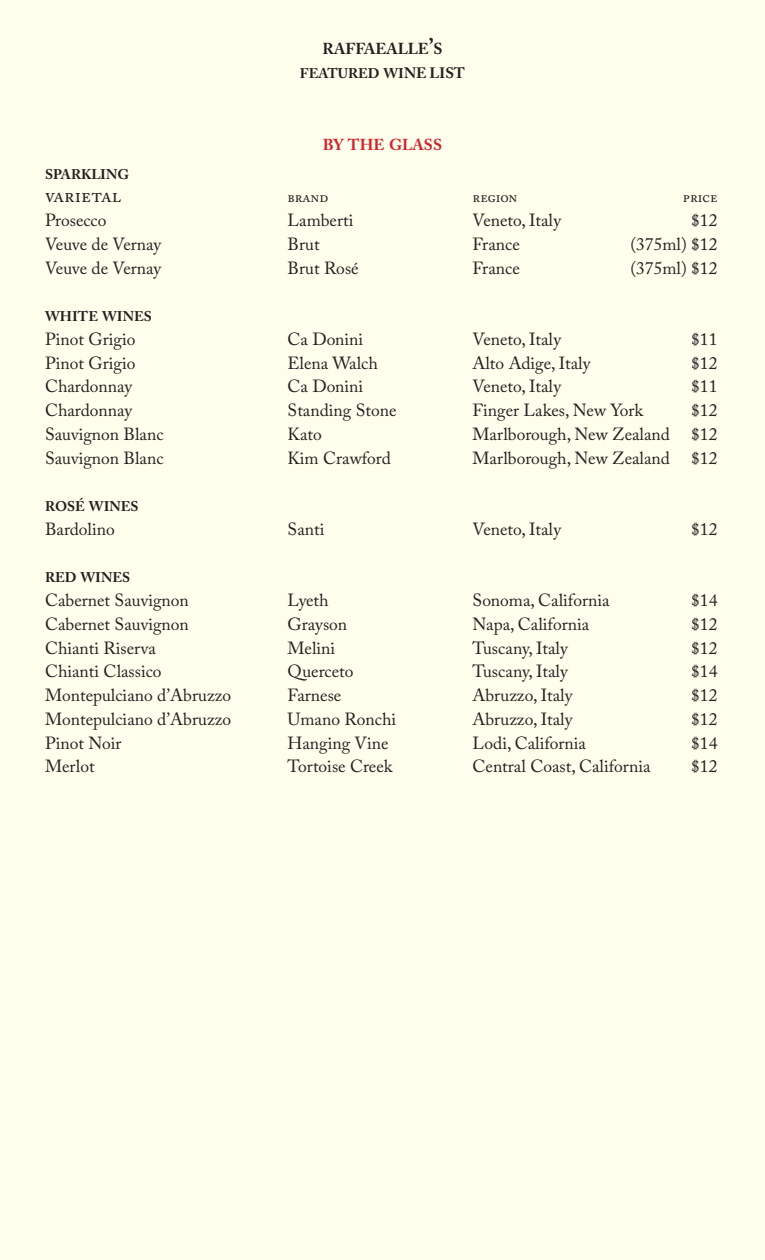
<style>
.page{position:relative;width:765px;height:1260px;background:#fffdec}
.page>*{position:absolute;margin:0;border:0;box-sizing:border-box;transform-origin:0 0}
.t1{font:20px "Adobe Caslon Pro";letter-spacing:-.005em;color:#231f20}
.t2{font:17.5px "Adobe Caslon Pro";color:#231f20}
.t3{font:700 15.75px "Adobe Caslon Pro";color:#231f20}
.t4{font:700 15.75px "Adobe Caslon Pro";color:#d1232a}
.t5{font:15px "Adobe Caslon Pro";letter-spacing:-.005em;color:#231f20}
.t6{font:700 14px "Adobe Caslon Pro";color:#231f20}
.s1{font-size:22.5px}
.s2{font-size:15px}
</style>
<div class="page">
<p class="t3" style="left:323px;top:39px;width:121px">RAFFAEALLE<span class="s1">’</span>S</p>
<p class="t6" style="left:300px;top:65px;width:140px">FEATURED WI<span class="s2">NE LIST</span></p>
<p class="t4" style="left:323px;top:135px;width:121px">BY THE GLASS</p>
<p class="t6" style="left:45px;top:166px;width:86px">SPARKLING</p>
<p class="t1" style="left:45px;top:184px;width:77px">varietal</p>
<p class="t5" style="left:287px;top:188px;width:42px">brand</p>
<p class="t5" style="left:472px;top:188px;width:47px">region</p>
<p class="t5" style="left:683px;top:188px;width:36px">price</p>
<p class="t2" style="left:45px;top:210px;width:63px">Prosecco</p>
<p class="t2" style="left:287px;top:210px;width:68px">Lamberti</p>
<p class="t2" style="left:472px;top:210px;width:90px">Veneto, Italy</p>
<p class="t2" style="left:691px;top:210px;width:28px">$12</p>
<p class="t2" style="left:45px;top:234px;width:118px">Veuve de Vernay</p>
<p class="t2" style="left:287px;top:234px;width:34px">Brut</p>
<p class="t2" style="left:472px;top:234px;width:49px">France</p>
<p class="t2" style="left:630px;top:234px;width:89px">(375ml) $12</p>
<p class="t2" style="left:45px;top:257px;width:118px">Veuve de Vernay</p>
<p class="t2" style="left:287px;top:257px;width:73px">Brut Rosé</p>
<p class="t2" style="left:472px;top:257px;width:49px">France</p>
<p class="t2" style="left:630px;top:257px;width:89px">(375ml) $12</p>
<p class="t6" style="left:45px;top:308px;width:108px">WHITE WINES</p>
<p class="t2" style="left:45px;top:329px;width:92px">Pinot Grigio</p>
<p class="t2" style="left:287px;top:329px;width:77px">Ca Donini</p>
<p class="t2" style="left:472px;top:329px;width:90px">Veneto, Italy</p>
<p class="t2" style="left:691px;top:329px;width:28px">$11</p>
<p class="t2" style="left:45px;top:352px;width:92px">Pinot Grigio</p>
<p class="t2" style="left:287px;top:352px;width:92px">Elena Walch</p>
<p class="t2" style="left:472px;top:352px;width:120px">Alto Adige, Italy</p>
<p class="t2" style="left:691px;top:352px;width:28px">$12</p>
<p class="t2" style="left:45px;top:376px;width:89px">Chardonnay</p>
<p class="t2" style="left:287px;top:376px;width:77px">Ca Donini</p>
<p class="t2" style="left:472px;top:376px;width:90px">Veneto, Italy</p>
<p class="t2" style="left:691px;top:376px;width:28px">$11</p>
<p class="t2" style="left:45px;top:400px;width:89px">Chardonnay</p>
<p class="t2" style="left:287px;top:400px;width:111px">Standing Stone</p>
<p class="t2" style="left:472px;top:400px;width:172px">Finger Lakes, New York</p>
<p class="t2" style="left:691px;top:400px;width:28px">$12</p>
<p class="t2" style="left:45px;top:424px;width:120px">Sauvignon Blanc</p>
<p class="t2" style="left:287px;top:424px;width:36px">Kato</p>
<p class="t2" style="left:472px;top:424px;width:247px">Marlborough, New Zealand $12</p>
<p class="t2" style="left:45px;top:447px;width:120px">Sauvignon Blanc</p>
<p class="t2" style="left:287px;top:447px;width:105px">Kim Crawford</p>
<p class="t2" style="left:472px;top:447px;width:247px">Marlborough, New Zealand $12</p>
<p class="t6" style="left:45px;top:498px;width:95px">ROSÉ WINES</p>
<p class="t2" style="left:45px;top:519px;width:71px">Bardolino</p>
<p class="t2" style="left:287px;top:519px;width:38px">Santi</p>
<p class="t2" style="left:472px;top:519px;width:90px">Veneto, Italy</p>
<p class="t2" style="left:691px;top:519px;width:28px">$12</p>
<p class="t6" style="left:45px;top:569px;width:87px">RED WINES</p>
<p class="t2" style="left:45px;top:590px;width:145px">Cabernet Sauvignon</p>
<p class="t2" style="left:287px;top:590px;width:43px">Lyeth</p>
<p class="t2" style="left:472px;top:590px;width:139px">Sonoma, California</p>
<p class="t2" style="left:691px;top:590px;width:28px">$14</p>
<p class="t2" style="left:45px;top:614px;width:145px">Cabernet Sauvignon</p>
<p class="t2" style="left:287px;top:614px;width:61px">Grayson</p>
<p class="t2" style="left:472px;top:614px;width:118px">Napa, California</p>
<p class="t2" style="left:691px;top:614px;width:28px">$12</p>
<p class="t2" style="left:45px;top:637px;width:112px">Chianti Riserva</p>
<p class="t2" style="left:287px;top:637px;width:49px">Melini</p>
<p class="t2" style="left:472px;top:637px;width:97px">Tuscany, Italy</p>
<p class="t2" style="left:691px;top:637px;width:28px">$12</p>
<p class="t2" style="left:45px;top:661px;width:118px">Chianti Classico</p>
<p class="t2" style="left:287px;top:661px;width:67px">Querceto</p>
<p class="t2" style="left:472px;top:661px;width:97px">Tuscany, Italy</p>
<p class="t2" style="left:691px;top:661px;width:28px">$14</p>
<p class="t2" style="left:45px;top:685px;width:188px">Montepulciano d’Abruzzo</p>
<p class="t2" style="left:287px;top:685px;width:55px">Farnese</p>
<p class="t2" style="left:472px;top:685px;width:102px">Abruzzo, Italy</p>
<p class="t2" style="left:691px;top:685px;width:28px">$12</p>
<p class="t2" style="left:45px;top:709px;width:188px">Montepulciano d’Abruzzo</p>
<p class="t2" style="left:287px;top:709px;width:110px">Umano Ronchi</p>
<p class="t2" style="left:472px;top:709px;width:102px">Abruzzo, Italy</p>
<p class="t2" style="left:691px;top:709px;width:28px">$12</p>
<p class="t2" style="left:45px;top:732px;width:78px">Pinot Noir</p>
<p class="t2" style="left:287px;top:732px;width:103px">Hanging Vine</p>
<p class="t2" style="left:472px;top:732px;width:115px">Lodi, California</p>
<p class="t2" style="left:691px;top:732px;width:28px">$14</p>
<p class="t2" style="left:45px;top:756px;width:51px">Merlot</p>
<p class="t2" style="left:287px;top:756px;width:107px">Tortoise Creek</p>
<p class="t2" style="left:472px;top:756px;width:179px">Central Coast, California</p>
<p class="t2" style="left:691px;top:756px;width:28px">$12</p>
</div>
